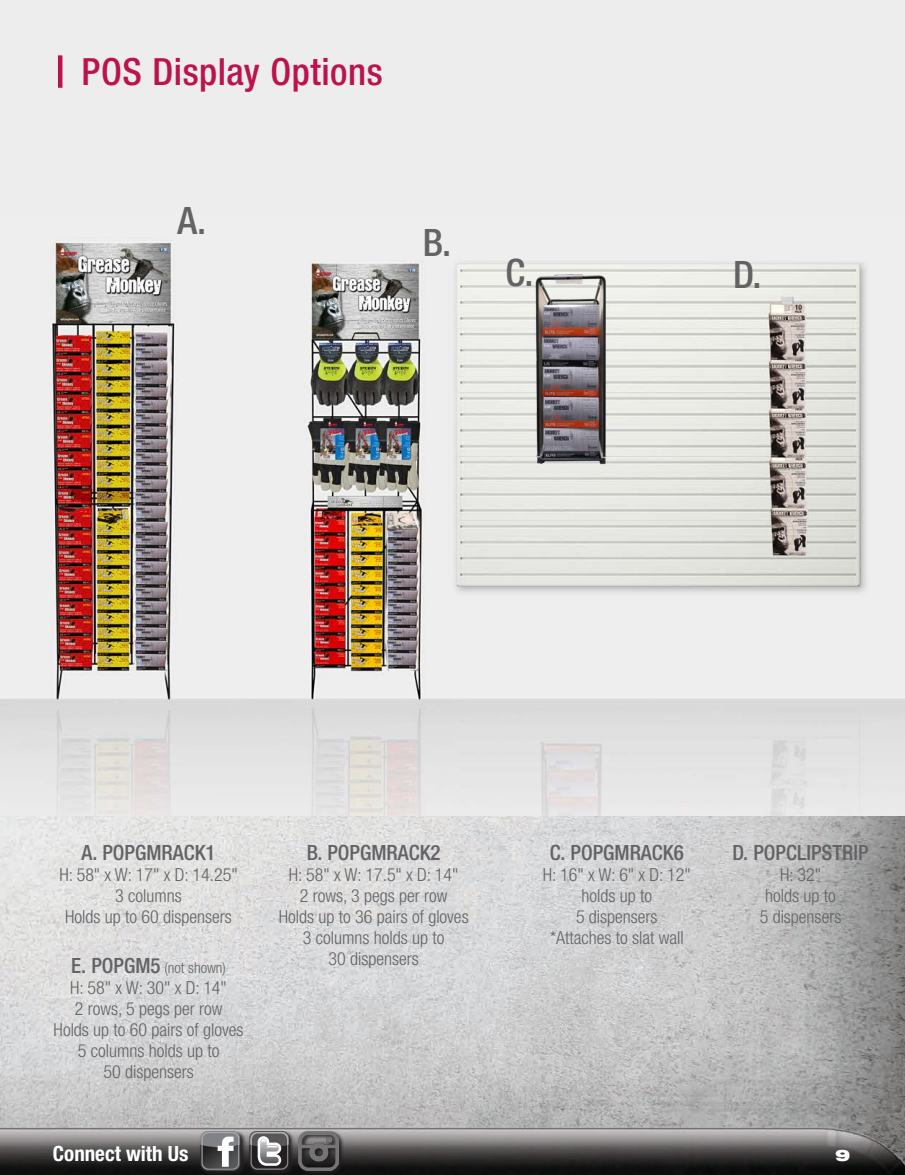
<style>
.page{position:relative;width:905px;height:1175px;background:#fff}
.page>*{position:absolute;margin:0;border:0;box-sizing:border-box;transform-origin:0 0}
.t1{font:500 condensed 37.8px "Helvetica Neue LT Std";color:#636366}
.t2{font:500 condensed 37.5px "Helvetica Neue LT Std";letter-spacing:.015em;color:#bc134e}
.t3{font:500 condensed 21px "Helvetica Neue LT Std";color:#636366}
.Footer_Text_-_Right{font:700 condensed 21px "Helvetica Neue LT Std";color:#fff}
.t4{font:300 condensed 18px/21px "Helvetica Neue LT Std";color:#636366;text-align:center}
.t5{font:900 expanded 15.75px "Helvetica Neue LT Std";color:#fff}
.t6{font:300 condensed 15px "Helvetica Neue LT Std";color:#636366}
.s1{font-weight:500;font-size:21px}
</style>
<div class="page">
<img style="left:0;top:815px;width:904px;height:359px">
<svg style="left:248px;top:1129px;width:47px;height:45px"></svg>
<svg style="left:249px;top:1131px;width:40px;height:39px"></svg>
<svg style="left:249px;top:1131px;width:40px;height:38px;background:#7a797a"></svg>
<svg style="left:199px;top:1129px;width:47px;height:45px"></svg>
<svg style="left:200px;top:1131px;width:40px;height:39px"></svg>
<svg style="left:298px;top:1129px;width:46px;height:45px"></svg>
<img style="left:299px;top:1131px;width:39px;height:39px">
<div style="left:0;top:0;width:904px;height:815px;background:#ededed"></div>
<img style="left:0;top:241px;width:904px;height:574px">
<hr style="left:58px;top:55px;width:4px;height:33px;background:#bc134e">
<img style="left:531px;top:265px;width:81px;height:219px">
<p class="t2" style="left:81px;top:49px;width:303px">POS Display Options</p>
<p class="t1" style="left:177px;top:198px;width:30px">A.</p>
<p class="t1" style="left:423px;top:220px;width:30px">B.</p>
<p class="t1" style="left:505px;top:250px;width:30px">C.</p>
<p class="t1" style="left:733px;top:252px;width:30px">D.</p>
<p class="t3" style="left:81px;top:840px;width:136px">A. POPGMRACK1</p>
<p class="t4" style="left:59px;top:864px;width:180px">H: 58" x W: 17" x D: 14.25"<br>3 columns<br>Holds up to 60 dispensers</p>
<p class="t6" style="left:71px;top:958px;width:156px"><span class="s1">E. POPGM5</span> (not shown)</p>
<p class="t4" style="left:70px;top:976px;width:158px">H: 58" x W: 30" x D: 14"</p>
<p class="t4" style="left:54px;top:997px;width:191px">2 rows, 5 pegs per row<br>Holds up to 60 pairs of gloves</p>
<p class="t4" style="left:78px;top:1039px;width:143px">5 columns holds up to<br>50 dispensers</p>
<p class="t3" style="left:307px;top:840px;width:135px">B. POPGMRACK2</p>
<p class="t4" style="left:289px;top:864px;width:171px">H: 58" x W: 17.5" x D: 14"</p>
<p class="t4" style="left:279px;top:885px;width:191px">2 rows, 3 pegs per row<br>Holds up to 36 pairs of gloves</p>
<p class="t4" style="left:303px;top:927px;width:143px">3 columns holds up to<br>30 dispensers</p>
<p class="t3" style="left:550px;top:840px;width:135px">C. POPGMRACK6</p>
<p class="t4" style="left:542px;top:864px;width:150px">H: 16" x W: 6" x D: 12"</p>
<p class="t4" style="left:576px;top:885px;width:83px">holds up to<br>5 dispensers</p>
<p class="t4" style="left:550px;top:927px;width:135px">*Attaches to slat wall</p>
<p class="t3" style="left:732px;top:840px;width:138px">D. POPCLIPSTRIP</p>
<p class="t4" style="left:780px;top:864px;width:42px">H: 32"</p>
<p class="t4" style="left:759px;top:885px;width:83px">holds up to<br>5 dispensers</p>
<p class="Footer_Text_-_Right" style="left:53px;top:1140px;width:137px">Connect with Us</p>
<p class="t5" style="left:835px;top:1144px;width:17px">9</p>
</div>
